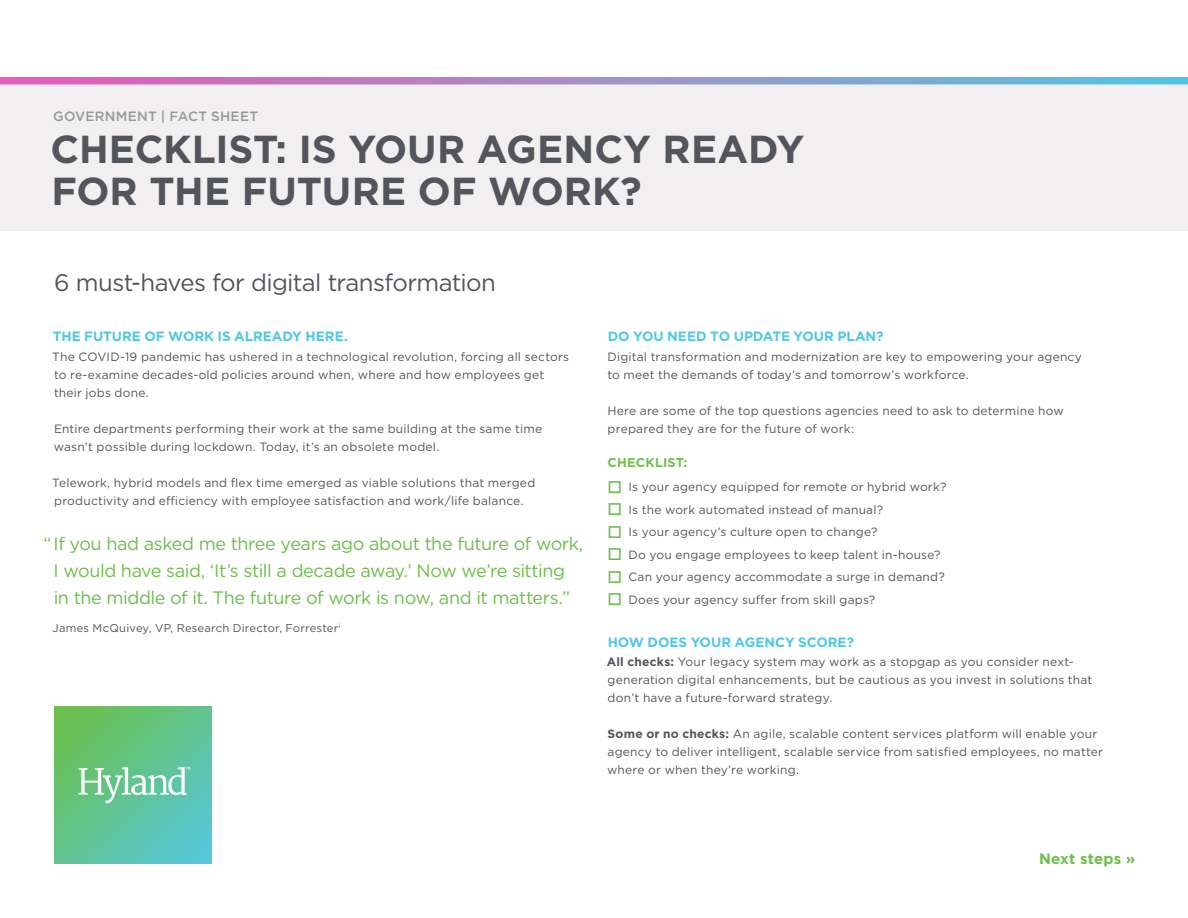
<style>
.page{position:relative;width:1188px;height:918px;background:#fff}
.page>*{position:absolute;margin:0;border:0;box-sizing:border-box;transform-origin:0 0}
.t1{font:700 39px/42px "Gotham";color:#52555b}
.t2{font:24px "Gotham";letter-spacing:-.025em;color:#52555b}
.t3{font:18px/27px "Gotham";letter-spacing:-.025em;color:#6dbe4b;text-align:center}
.t4{font:700 15px "Gotham";letter-spacing:.01em;color:#6dbe4b}
.t5{font:700 13.5px "Gotham";color:#50c7e8}
.t6{font:500 13.5px "Gotham";letter-spacing:.02em;color:#96989a}
.t7{font:700 12.75px "Gotham";letter-spacing:.015em;color:#6dbe4b}
.t8{font:12px/18px "Gotham";letter-spacing:.015em;color:#52555b}
.t9{font:11.25px "Gotham";letter-spacing:.02em;color:#52555b}
.s1{font-weight:700}
</style>
<div class="page">
<div style="left:0;top:81px;width:1188px;height:150px;background:#f1efef"></div>
<img style="left:54px;top:707px;width:157px;height:157px">
<svg style="left:0;top:77px;width:1188px;height:7px;background:#a08fc9"></svg>
<p class="t6" style="left:53px;top:108px;width:206px">GOVERNMENT | FACT SHEET</p>
<h1 class="t1" style="left:51px;top:128px;width:755px">CHECKLIST: IS YOUR AGENCY READY<br>FOR THE FUTURE OF WORK?</h1>
<h2 class="t2" style="left:54px;top:268px;width:443px">6 must-haves for digital transformation</h2>
<p class="t5" style="left:53px;top:328px;width:297px">THE FUTURE OF WORK IS ALREADY HERE.</p>
<p class="t8" style="left:52px;top:347px;width:518px">The COVID-19 pandemic has ushered in a technological revolution, forcing all sectors to re-examine decades-old policies around when, where and how employees get their jobs done.</p>
<p class="t8" style="left:54px;top:419px;width:490px">Entire departments performing their work at the same building at the same time wasn’t possible during lockdown. Today, it’s an obsolete model.</p>
<p class="t8" style="left:52px;top:473px;width:485px">Telework, hybrid models and flex time emerged as viable solutions that merged productivity and efficiency with employee satisfaction and work/life balance.</p>
<h3 class="t3" style="left:44px;top:529px;width:541px">“If you had asked me three years ago about the future of work,<br>I would have said, ‘It’s still a decade away.’ Now we’re sitting<br>in the middle of it. The future of work is now, and it matters.”</h3>
<p class="t9" style="left:53px;top:621px;width:289px">James McQuivey, VP, Research Director, Forrester<sup>i</sup></p>
<p class="t5" style="left:608px;top:328px;width:277px">DO YOU NEED TO UPDATE YOUR PLAN?</p>
<p class="t8" style="left:608px;top:347px;width:476px">Digital transformation and modernization are key to empowering your agency to meet the demands of today’s and tomorrow’s workforce.</p>
<p class="t8" style="left:608px;top:401px;width:458px">Here are some of the top questions agencies need to ask to determine how prepared they are for the future of work:</p>
<p class="t7" style="left:608px;top:454px;width:81px">CHECKLIST:</p>
<p class="t8" style="left:628px;top:475px;width:320px;line-height:22.5px">Is your agency equipped for remote or hybrid work?<br>Is the work automated instead of manual?<br>Is your agency’s culture open to change?<br>Do you engage employees to keep talent in-house?<br>Can your agency accommodate a surge in demand?<br>Does your agency suffer from skill gaps?</p>
<p class="t5" style="left:608px;top:633px;width:248px">HOW DOES YOUR AGENCY SCORE?</p>
<p class="t8" style="left:607px;top:653px;width:487px"><span class="s1">All checks:</span> Your legacy system may work as a stopgap as you consider next&shy;generation digital enhancements, but be cautious as you invest in solutions that don’t have a future-forward strategy.</p>
<p class="t8" style="left:607px;top:725px;width:497px"><span class="s1">Some or no checks:</span> An agile, scalable content services platform will enable your agency to deliver intelligent, scalable service from satisfied employees, no matter where or when they’re working.</p>
<p class="t4" style="left:1039px;top:848px;width:98px">Next steps »</p>
</div>
